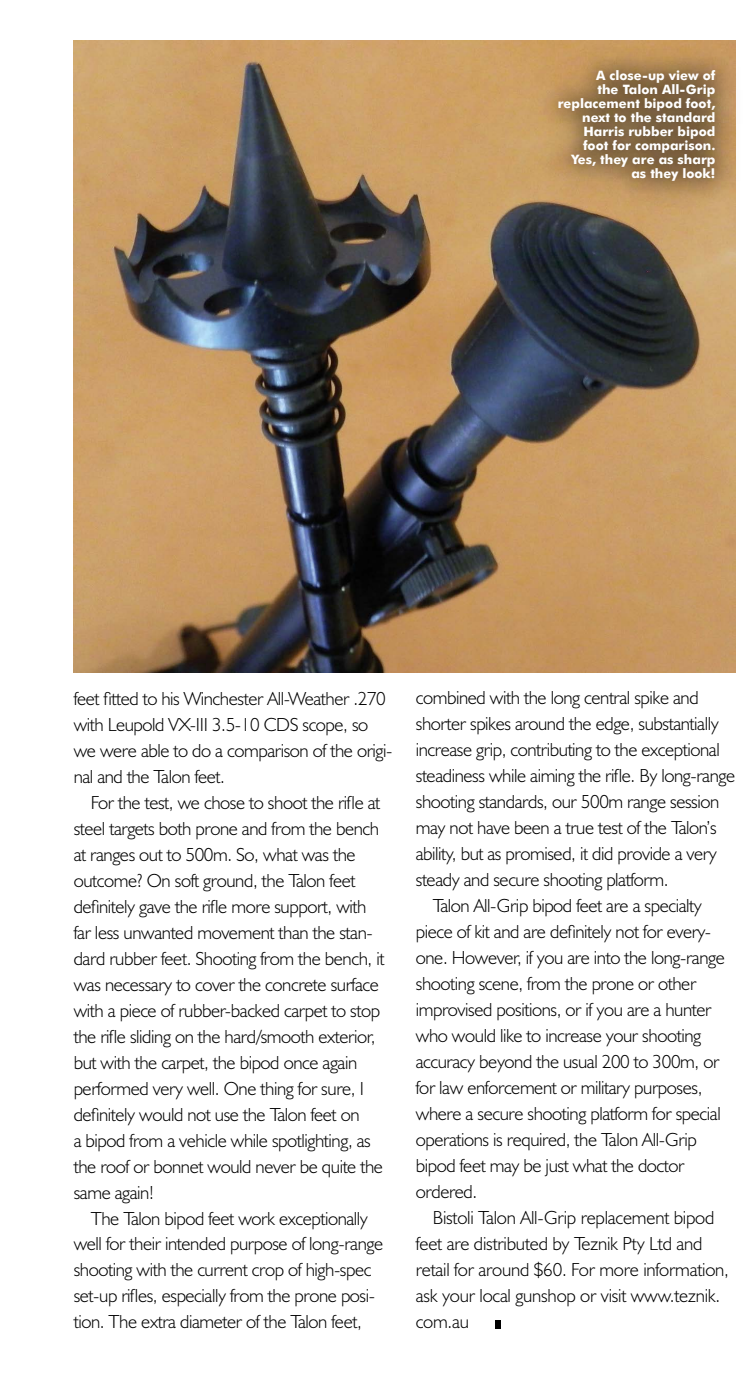
<style>
.page{position:relative;width:755px;height:1376px;background:#fff}
.page>*{position:absolute;margin:0;border:0;box-sizing:border-box;transform-origin:0 0}
.t1{font:300 80px "Humanist 521 BT";color:#000}
.t2{font:300 19px/26px "Humanist 521 BT";letter-spacing:-.02em;color:#000}
.t3{font:700 13px/14px "Futura BT";color:#fff;text-align:right}
</style>
<div class="page">
<img style="left:74px;top:41px;width:661px;height:631px">
<div style="left:530px;top:43px;width:215px;height:167px;background:#000;opacity:.9"></div>
<p class="t3" style="left:558px;top:69px;width:159px">A close-up view of<br>the Talon All-Grip replacement bipod foot, next to the standard<br>Harris rubber bipod foot for comparison.<br>Yes, they are as sharp as they look!</p>
<p class="t2" style="left:74px;top:685px;width:320px">feet fitted to his Winchester All-Weather .270 with Leupold VX-III 3.5-10 CDS scope, so we were able to do a comparison of the origi&shy;nal and the Talon feet.</p>
<p class="t2" style="left:74px;top:789px;width:312px;text-indent:17px">For the test, we chose to shoot the rifle at steel targets both prone and from the bench at ranges out to 500m. So, what was the outcome? On soft ground, the Talon feet definitely gave the rifle more support, with far less unwanted movement than the stan&shy;dard rubber feet. Shooting from the bench, it was necessary to cover the concrete surface with a piece of rubber-backed carpet to stop the rifle sliding on the hard/smooth exterior, but with the carpet, the bipod once again performed very well. One thing for sure, I definitely would not use the Talon feet on<br>a bipod from a vehicle while spotlighting, as the roof or bonnet would never be quite the same again!</p>
<p class="t2" style="left:74px;top:1205px;width:311px;text-indent:17px">The Talon bipod feet work exceptionally well for their intended purpose of long-range shooting with the current crop of high-spec set-up rifles, especially from the prone posi&shy;tion. The extra diameter of the Talon feet,</p>
<p class="t2" style="left:416px;top:685px;width:284px">combined with the long central spike and</p>
<p class="t2" style="left:416px;top:711px;width:304px">shorter spikes around the edge, substantially</p>
<p class="t2" style="left:416px;top:737px;width:305px">increase grip, contributing to the exceptional</p>
<p class="t2" style="left:416px;top:763px;width:321px">steadiness while aiming the rifle. By long-range</p>
<p class="t2" style="left:416px;top:789px;width:305px">shooting standards, our 500m range session</p>
<p class="t2" style="left:416px;top:815px;width:302px">may not have been a true test of the Talon’s</p>
<p class="t2" style="left:416px;top:841px;width:302px">ability, but as promised, it did provide a very</p>
<p class="t2" style="left:416px;top:867px;width:254px">steady and secure shooting platform.</p>
<p class="t2" style="left:433px;top:892px;width:271px">Talon All-Grip bipod feet are a specialty</p>
<p class="t2" style="left:416px;top:918px;width:297px">piece of kit and are definitely not for every-</p>
<p class="t2" style="left:416px;top:944px;width:311px">one. However, if you are into the long-range</p>
<p class="t2" style="left:416px;top:970px;width:282px">shooting scene, from the prone or other</p>
<p class="t2" style="left:416px;top:996px;width:297px">improvised positions, or if you are a hunter</p>
<p class="t2" style="left:416px;top:1022px;width:287px">who would like to increase your shooting</p>
<p class="t2" style="left:416px;top:1048px;width:305px">accuracy beyond the usual 200 to 300m, or</p>
<p class="t2" style="left:416px;top:1074px;width:288px">for law enforcement or military purposes,</p>
<p class="t2" style="left:416px;top:1100px;width:306px">where a secure shooting platform for special</p>
<p class="t2" style="left:416px;top:1126px;width:282px">operations is required, the Talon All-Grip</p>
<p class="t2" style="left:416px;top:1152px;width:270px">bipod feet may be just what the doctor</p>
<p class="t2" style="left:416px;top:1178px;width:63px">ordered.</p>
<p class="t2" style="left:433px;top:1204px;width:283px">Bistoli Talon All-Grip replacement bipod</p>
<p class="t2" style="left:416px;top:1230px;width:288px">feet are distributed by Teznik Pty Ltd and</p>
<p class="t2" style="left:416px;top:1256px;width:315px">retail for around $60. For more information,</p>
<p class="t2" style="left:416px;top:1282px;width:306px">ask your local gunshop or visit www.teznik.</p>
<p class="t2" style="left:416px;top:1308px;width:55px">com.au</p>
<h1 class="t1" style="left:488px;top:1252px;width:22px">.</h1>
</div>
